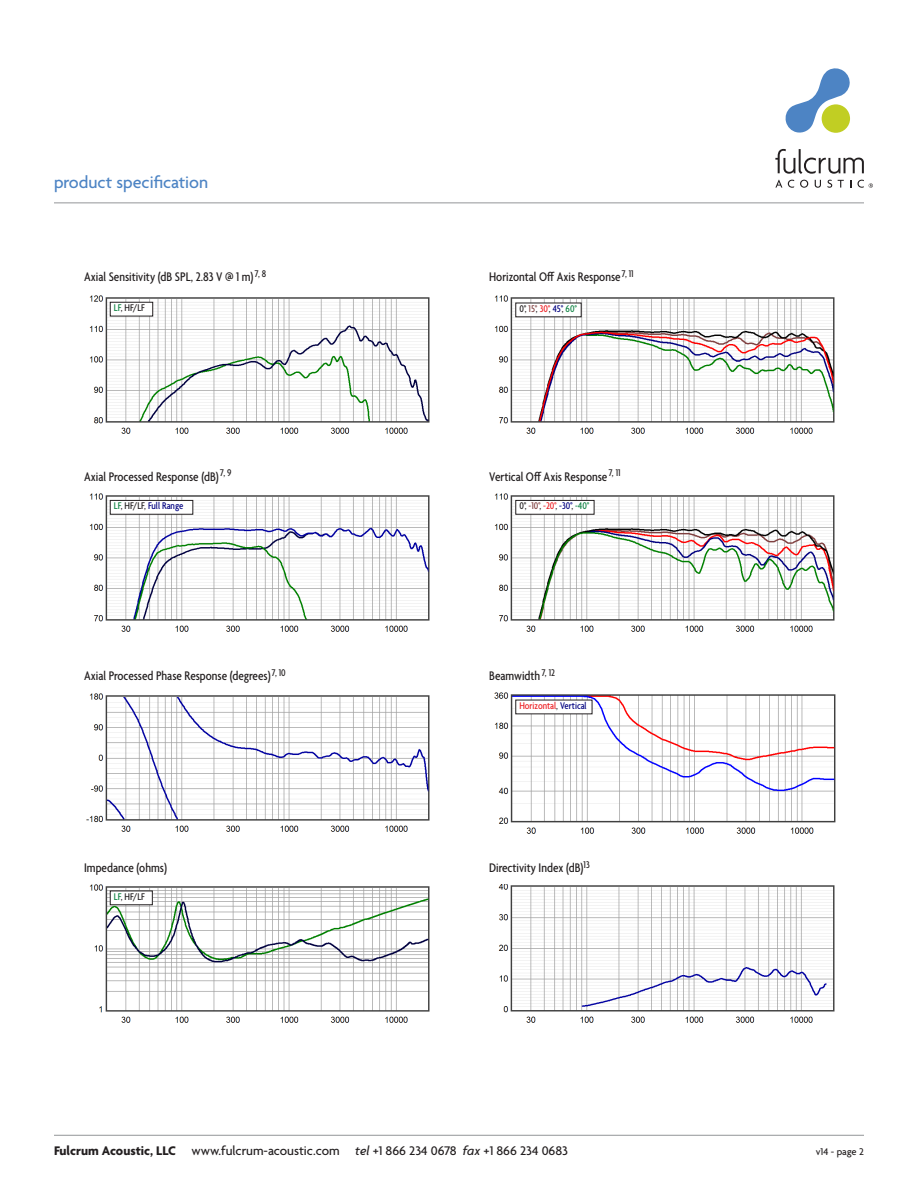
<style>
.page{position:relative;width:918px;height:1188px;background:#fff}
.page>*{position:absolute;margin:0;border:0;box-sizing:border-box;transform-origin:0 0}
.t1{font:500 18px "Agenda";color:#4d84c4}
.data{font:500 condensed 13.5px "Agenda";color:#231f20}
.t2{font:500 13.5px "Agenda";color:#231f20}
.data-2{font:500 condensed 10.5px "Agenda";color:#231f20}
.data-3{font:500 condensed 10.5px "Agenda";color:#ed2024}
.data-4{font:500 condensed 10.5px "Agenda";color:#000080}
.t3{font:500 10.5px "Agenda";color:#231f20}
.s1{color:#0b8140}
.s2{color:#231f20}
.s3{color:#804040}
.s4{color:#ed2024}
.s5{color:#000080}
.s6{font-weight:700}
.s7{font-style:italic}
</style>
<div class="page">
<img style="left:89px;top:295px;width:341px;height:139px">
<img style="left:494px;top:692px;width:342px;height:142px">
<img style="left:494px;top:295px;width:341px;height:139px">
<img style="left:89px;top:884px;width:341px;height:139px">
<img style="left:86px;top:693px;width:344px;height:139px">
<img style="left:89px;top:493px;width:341px;height:139px">
<img style="left:494px;top:493px;width:341px;height:139px">
<img style="left:498px;top:884px;width:337px;height:139px">
<hr style="left:54px;top:1135px;width:810px;height:1px;background:#939598">
<hr style="left:54px;top:202px;width:810px;height:1px;background:#939598">
<svg style="left:785px;top:68px;width:65px;height:65px"></svg>
<svg style="left:775px;top:149px;width:89px;height:25px"></svg>
<svg style="left:775px;top:180px;width:7px;height:8px"></svg>
<svg style="left:788px;top:180px;width:6px;height:8px"></svg>
<svg style="left:800px;top:180px;width:8px;height:8px"></svg>
<svg style="left:815px;top:180px;width:6px;height:8px"></svg>
<svg style="left:827px;top:180px;width:5px;height:8px"></svg>
<svg style="left:838px;top:180px;width:6px;height:8px"></svg>
<svg style="left:858px;top:180px;width:15px;height:8px"></svg>
<div style="left:516px;top:500px;width:78px;height:14px;background:#fff"></div>
<div style="left:515px;top:500px;width:79px;height:15px;border:1px solid #231f20"></div>
<div style="left:516px;top:303px;width:65px;height:14px;background:#fff"></div>
<div style="left:516px;top:700px;width:76px;height:14px;background:#fff"></div>
<div style="left:110px;top:891px;width:42px;height:14px;background:#fff"></div>
<div style="left:110px;top:891px;width:43px;height:14px;border:1px solid #231f20"></div>
<div style="left:110px;top:500px;width:83px;height:14px;background:#fff"></div>
<div style="left:110px;top:500px;width:83px;height:15px;border:1px solid #231f20"></div>
<div style="left:110px;top:302px;width:43px;height:14px;background:#fff"></div>
<div style="left:110px;top:302px;width:43px;height:14px;border:1px solid #231f20"></div>
<p class="t1" style="left:54px;top:172px;width:156px">product specification</p>
<p class="data" style="left:84px;top:270px;width:184px">Axial Sensitivity (dB SPL, 2.83 V @ 1 m) <sup>7,</sup> <sup>8</sup></p>
<p class="data" style="left:489px;top:270px;width:146px">Horizontal Off Axis Response <sup>7,</sup> <sup>11</sup></p>
<p class="data-2" style="left:114px;top:302px;width:32px"><span class="s1">LF</span>, HF/LF</p>
<p class="data" style="left:84px;top:469px;width:149px">Axial Processed Response (dB)<sup>7,</sup> <sup>9</sup></p>
<p class="data-4" style="left:114px;top:500px;width:71px"><span class="s1">LF</span><span class="s2">, HF/LF,</span> Full Range</p>
<p class="data-2" style="left:519px;top:303px;width:59px">0°, <span class="s3">15°</span>, <span class="s4">30°</span>, <span class="s5">45°</span>, <span class="s1">60°</span></p>
<p class="data" style="left:489px;top:469px;width:133px">Vertical Off Axis Response<sup>7,</sup> <sup>11</sup></p>
<p class="data-2" style="left:519px;top:500px;width:71px">0°, <span class="s3">-10°</span>, <span class="s4">-20°</span>, <span class="s5">-30°</span>, <span class="s1">-40°</span></p>
<p class="data" style="left:84px;top:669px;width:203px">Axial Processed Phase Response (degrees)<sup>7,</sup> <sup>10</sup></p>
<p class="data" style="left:489px;top:669px;width:67px">Beamwidth<sup>7,</sup> <sup>12</sup></p>
<p class="data-3" style="left:519px;top:700px;width:69px">Horizontal<span class="s2">,</span> <span class="s5">Vertical</span></p>
<p class="data" style="left:84px;top:861px;width:84px">Impedance (ohms)</p>
<p class="data" style="left:489px;top:861px;width:102px">Directivity Index (dB)<sup>13</sup></p>
<p class="data-2" style="left:114px;top:891px;width:32px"><span class="s1">LF</span>, HF/LF</p>
<p class="t2" style="left:54px;top:1143px;width:515px"><span class="s6">Fulcrum Acoustic, LLC</span> www.fulcrum-acoustic.com <span class="s7">tel</span> +1 866 234 0678 <span class="s7">fax</span> +1 866 234 0683</p>
<p class="t3" style="left:816px;top:1146px;width:50px">v14 - page 2</p>
</div>
